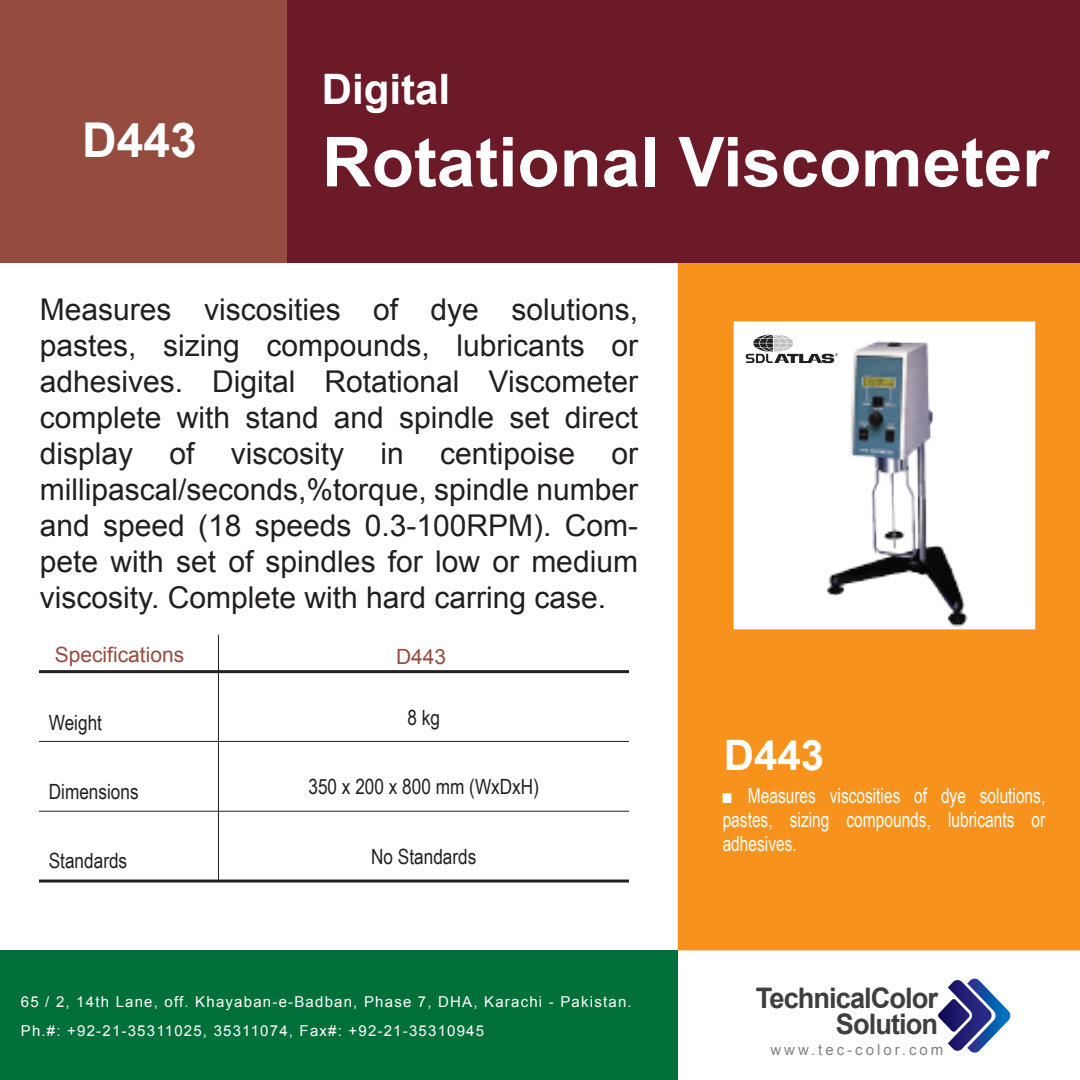
<style>
.page{position:relative;width:1080px;height:1080px;background:#fff}
.page>*{position:absolute;margin:0;border:0;box-sizing:border-box;transform-origin:0 0}
.t1{font:700 69px "Arial";color:#fff}
.t2{font:700 48px "Arial";color:#fff}
.t3{font:700 42px "Arial";color:#fff}
.t4{font:30px/36px "Arial";color:#231f20;text-align:justify}
.t5{font:700 28.2px/25.5px "Arial";letter-spacing:-.035em;color:#3f403e;text-align:right;scale:.96 1}
.t6{font:21px/24px "Arial Narrow";color:#fff;text-align:justify;scale:.9 1}
.t7{font:21px "Arial Narrow";color:#231f20}
.t8{font:21px "Arial";color:#954b3e}
.t9{font:15px/28.8px "Arial";letter-spacing:.08em;color:#fff}
.t10{font:15px "Arial";letter-spacing:.2em;color:#808285}
</style>
<div class="page">
<div style="left:678px;top:262px;width:402px;height:688px;background:#f7931d"></div>
<div style="left:275px;top:0;width:805px;height:262px;background:#6c1a28"></div>
<div style="left:0;top:950px;width:678px;height:130px;background:#006f3a"></div>
<svg style="left:938px;top:978px;width:73px;height:75px"></svg>
<div style="left:0;top:0;width:287px;height:262px;background:#954b3e"></div>
<svg style="left:746px;top:334px;width:92px;height:29px"></svg>
<hr style="left:39px;top:670px;width:590px;height:3px;background:#231f20">
<hr style="left:39px;top:741px;width:590px;height:1px;background:#231f20">
<hr style="left:39px;top:811px;width:590px;height:1px;background:#231f20">
<hr style="left:39px;top:880px;width:590px;height:3px;background:#231f20">
<hr style="left:218px;top:635px;width:1px;height:247px;background:#231f20">
<img style="left:752px;top:339px;width:289px;height:287px">
<h2 class="t2" style="left:82px;top:108px;width:116px">D443</h2>
<h3 class="t3" style="left:322px;top:61px;width:130px">Digital</h3>
<h1 class="t1" style="left:322px;top:116px;width:729px">Rotational Viscometer</h1>
<p class="t4" style="left:40px;top:292px;width:600px">Measures viscosities of dye solutions, pastes, sizing compounds, lubricants or adhesives. Digital Rotational Viscometer complete with stand and spindle set direct display of viscosity in centipoise or millipascal/seconds,%torque, spindle number and speed (18 speeds 0.3-100RPM). Com&shy;pete with set of spindles for low or medium viscosity. Complete with hard carring case.</p>
<p class="t8" style="left:55px;top:641px;width:131px">Specifications</p>
<p class="t8" style="left:396px;top:642px;width:52px">D443</p>
<p class="t7" style="left:49px;top:707px;width:55px">Weight</p>
<p class="t7" style="left:407px;top:702px;width:34px">8 kg</p>
<h3 class="t3" style="left:724px;top:727px;width:102px">D443</h3>
<p class="t7" style="left:49px;top:777px;width:91px">Dimensions</p>
<p class="t7" style="left:49px;top:846px;width:80px">Standards</p>
<p class="t7" style="left:308px;top:772px;width:232px">350 x 200 x 800 mm (WxDxH)</p>
<p class="t7" style="left:371px;top:841px;width:107px">No Standards</p>
<p class="t6" style="left:723px;top:783px;width:360px">■ Measures viscosities of dye solutions, pastes, sizing compounds, lubricants or adhesives.</p>
<p class="t9" style="left:21px;top:987px;width:612px">65 / 2, 14th Lane, off. Khayaban-e-Badban, Phase 7, DHA, Karachi - Pakistan.<br>Ph.#: +92-21-35311025, 35311074, Fax#: +92-21-35310945</p>
<p class="t5" style="left:756px;top:986px;width:191px">TechnicalColor<br>Solution</p>
<p class="t10" style="left:770px;top:1040px;width:175px">www.tec-color.com</p>
</div>
